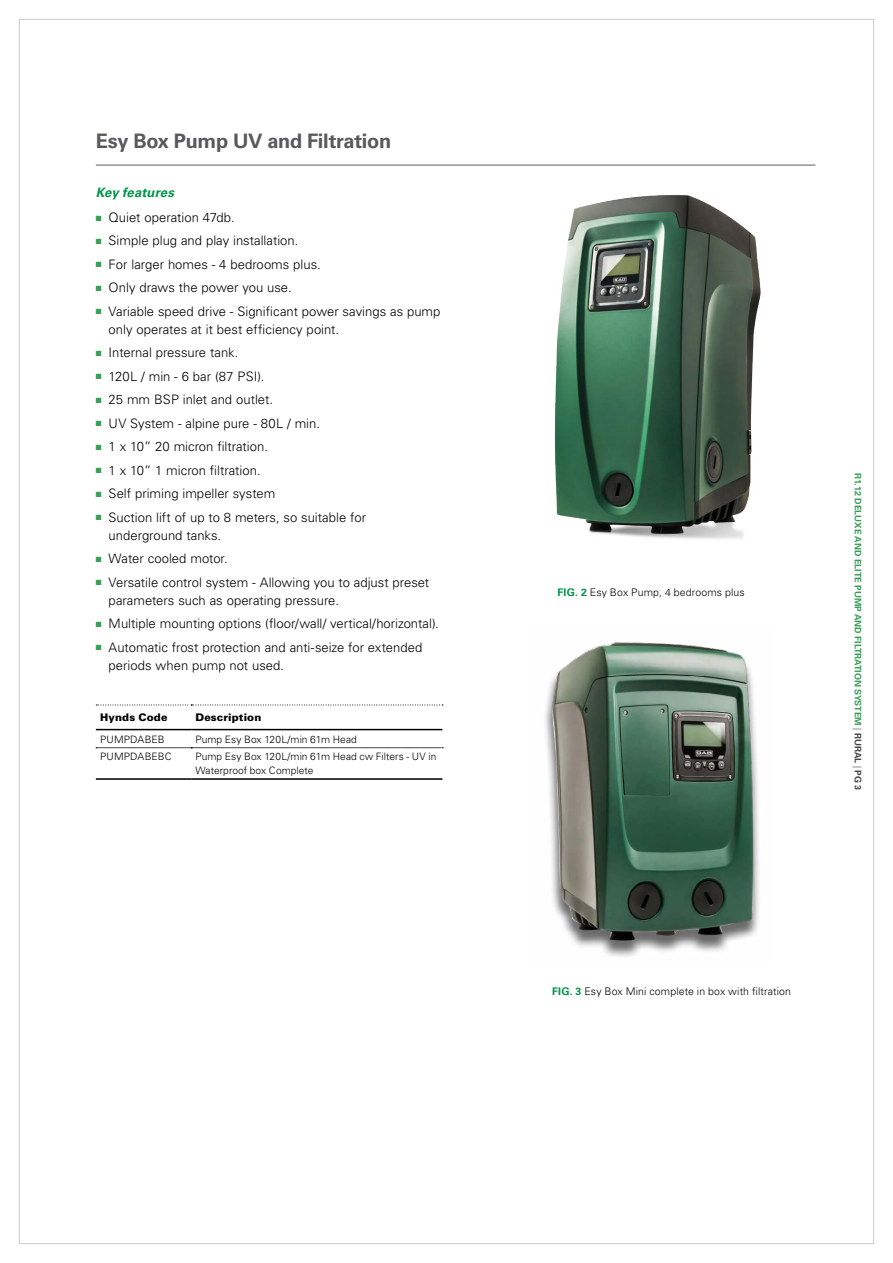
<style>
.page{position:relative;width:893px;height:1263px;background:#fff}
.page>*{position:absolute;margin:0;border:0;box-sizing:border-box;transform-origin:0 0}
.t1{font:700 19.95px "Univers LT Std";letter-spacing:-.015em;color:#58595b}
.t2{font:300 13.05px/18.1px "Univers LT Std";color:#000}
.t3{font:italic 700 13.05px "Univers LT Std";letter-spacing:.005em;color:#009547}
.t4{font:300 10.5px "Univers LT Std";letter-spacing:.015em;color:#000}
.t5{font:900 10.5px "Univers LT Std";letter-spacing:.015em;color:#000}
.t6{font:300 10.2px/13.6px "Univers LT Std";letter-spacing:.01em;color:#000}
.t7{font:700 9px "Univers LT Std";color:#399d57}
.s1{color:#399d57}
.s2{font-weight:700;color:#009547}
.s3{font-weight:300;color:#464547}
.s4{color:#464547}
</style>
<div class="page">
<img style="left:554px;top:195px;width:207px;height:344px">
<hr style="left:96px;top:165px;width:719px;height:1px;background:#58595b">
<hr style="left:96px;top:778px;width:95px;height:2px;background:#000">
<hr style="left:191px;top:778px;width:251px;height:2px;background:#000">
<svg style="left:96px;top:705px;width:347px;height:1px"></svg>
<hr style="left:96px;top:729px;width:95px;height:1px;background:#000">
<hr style="left:191px;top:729px;width:251px;height:1px;background:#000">
<svg style="left:96px;top:747px;width:347px;height:1px"></svg>
<img style="left:545px;top:642px;width:214px;height:315px">
<h1 class="t1" style="left:96px;top:129px;width:297px">Esy Box Pump UV and Filtration</h1>
<p class="t3" style="left:96px;top:185px;width:80px">Key features</p>
<p class="t2" style="left:96px;top:208px;width:140px"><span class="s1">■</span> Quiet operation 47db.</p>
<p class="t2" style="left:96px;top:232px;width:204px"><span class="s1">■</span> Simple plug and play installation.</p>
<p class="t2" style="left:96px;top:255px;width:227px"><span class="s1">■</span> For larger homes - 4 bedrooms plus.</p>
<p class="t2" style="left:96px;top:279px;width:197px"><span class="s1">■</span> Only draws the power you use.</p>
<p class="t2" style="left:109px;top:302px;width:333px;text-indent:-13px"><span class="s1">■</span> Variable speed drive - Significant power savings as pump only operates at it best efficiency point.</p>
<p class="t2" style="left:96px;top:344px;width:144px"><span class="s1">■</span> I nternal pressure tank.</p>
<p class="t2" style="left:96px;top:367px;width:170px"><span class="s1">■</span> 120L / min - 6 bar (87 PSI).</p>
<p class="t2" style="left:96px;top:391px;width:179px"><span class="s1">■</span> 25 mm BSP inlet and outlet.</p>
<p class="t2" style="left:96px;top:414px;width:226px"><span class="s1">■</span> UV System - alpine pure - 80L / min.</p>
<p class="t2" style="left:96px;top:437px;width:174px"><span class="s1">■</span> 1 x 10” 20 micron filtration.</p>
<p class="t2" style="left:96px;top:461px;width:166px"><span class="s1">■</span> 1 x 10” 1 micron filtration.</p>
<p class="t2" style="left:96px;top:484px;width:181px"><span class="s1">■</span> Self priming impeller system</p>
<p class="t2" style="left:109px;top:508px;width:259px;text-indent:-13px"><span class="s1">■</span> Suction lift of up to 8 meters, so suitable for underground tanks.</p>
<p class="t2" style="left:96px;top:549px;width:134px"><span class="s1">■</span> Water cooled motor.</p>
<p class="t2" style="left:109px;top:573px;width:322px;text-indent:-13px"><span class="s1">■</span> Versatile control system - Allowing you to adjust preset parameters such as operating pressure.</p>
<p class="t2" style="left:96px;top:615px;width:345px"><span class="s1">■</span> M ultiple mounting options (floor/wall/ vertical/horizontal).</p>
<p class="t2" style="left:109px;top:638px;width:315px;text-indent:-13px"><span class="s1">■</span> Automatic frost protection and anti-seize for extended periods when pump not used.</p>
<p class="t5" style="left:100px;top:711px;width:69px">Hynds Code</p>
<p class="t5" style="left:195px;top:711px;width:67px">Description</p>
<p class="t6" style="left:100px;top:732px;width:66px">PUM PDABEB</p>
<p class="t6" style="left:195px;top:732px;width:163px">Pump Esy Box 120L/min 61m Head</p>
<p class="t6" style="left:100px;top:750px;width:73px">PUM PDABEBC</p>
<p class="t6" style="left:195px;top:750px;width:242px">Pump Esy Box 120L/min 61m Head cw Filters - UV in<br>Waterproof box Complete</p>
<p class="t4" style="left:558px;top:585px;width:189px"><span class="s2">Fig. 2</span> Esy Box Pump, 4 bedrooms plus</p>
<p class="t7" style="left:863px;top:473px;width:319px;rotate:90deg">R1.12 Deluxe and Elite Pump and Filtration System <span class="s3">|</span> <span class="s4">RURAL</span> <span class="s3">|</span> <span class="s4">PG 3</span></p>
<p class="t4" style="left:552px;top:984px;width:240px"><span class="s2">Fig. 3</span> Esy Box M ini complete in box with filtration</p>
</div>
